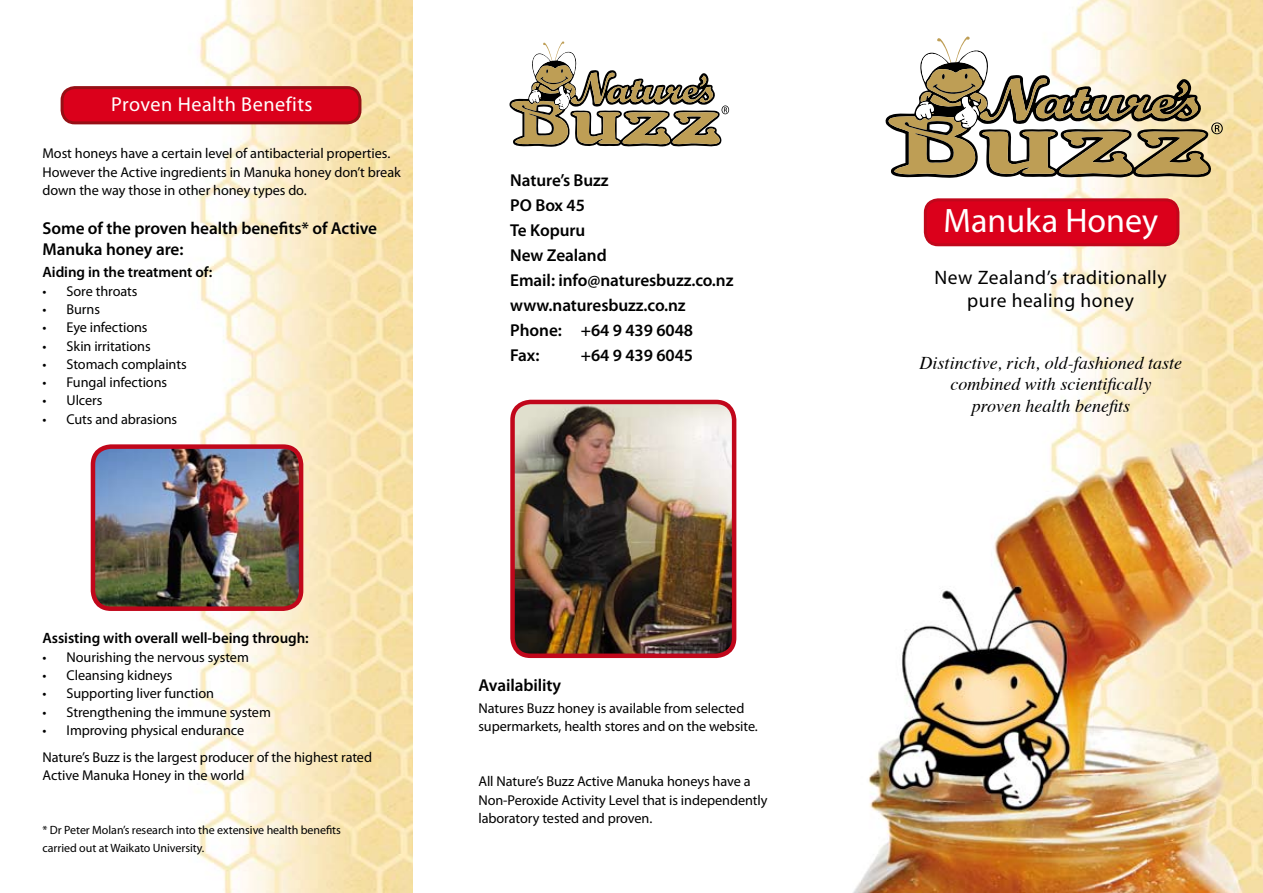
<style>
.page{position:relative;width:1263px;height:893px;background:#fff}
.page>*{position:absolute;margin:0;border:0;box-sizing:border-box;transform-origin:0 0}
.t1{font:34.05px "Myriad";color:#fff}
.t2{font:20.25px "Myriad";letter-spacing:.025em;color:#fff}
.t3{font:19.5px/23.4px "Myriad";letter-spacing:.025em;color:#000;text-align:center}
.t4{font:italic 18px/21.6px "Times";color:#000;text-align:center}
.t5{font:600 17.25px/24.9px "Myriad Pro";letter-spacing:-.005em;color:#000}
.t6{font:600 15px "Myriad Pro";letter-spacing:-.005em;color:#000}
.t7{font:14.25px/18.3px "Myriad Pro";letter-spacing:-.005em;color:#000}
.t8{font:12px/18.3px "Myriad Pro";letter-spacing:-.005em;color:#000}
</style>
<div class="page">
<img style="left:60px;top:0;width:352px;height:893px">
<img style="left:853px;top:0;width:410px;height:893px">
<div style="left:62px;top:88px;width:298px;height:35px;background:#db001b;border-radius:13px"></div>
<div style="left:61px;top:86px;width:300px;height:38px;border:3px solid #970f15;border-radius:13px"></div>
<img style="left:512px;top:402px;width:222px;height:254px;border-radius:18px">
<div style="left:510px;top:400px;width:226px;height:258px;border:4px solid #c1071b;border-radius:18px"></div>
<svg style="left:509px;top:41px;width:220px;height:106px"></svg>
<div style="left:925px;top:200px;width:253px;height:45px;background:#db001b;border-radius:13px"></div>
<div style="left:924px;top:198px;width:255px;height:48px;border:3px solid #c1071b;border-radius:13px"></div>
<svg style="left:885px;top:37px;width:338px;height:141px"></svg>
<img style="left:93px;top:447px;width:208px;height:162px;border-radius:18px">
<div style="left:91px;top:444px;width:212px;height:167px;border:4px solid #c1071b;border-radius:18px"></div>
<h2 class="t2" style="left:111px;top:94px;width:203px">Proven Health Benefits</h2>
<p class="t7" style="left:43px;top:144px;width:360px">Most honeys have a certain level of antibacterial properties.<br>However the Active ingredients in Manuka honey don’t break down the way those in other honey types do.</p>
<p class="t5" style="left:43px;top:217px;width:336px;line-height:20.7px">Some of the proven health benefits* of Active<br>Manuka honey are:</p>
<p class="t6" style="left:43px;top:263px;width:171px">Aiding in the treatment of:</p>
<p class="t7" style="left:43px;top:281px;width:96px">• Sore throats</p>
<p class="t7" style="left:43px;top:300px;width:59px">• Burns</p>
<p class="t7" style="left:43px;top:318px;width:107px">• Eye infections</p>
<p class="t7" style="left:43px;top:336px;width:110px">• Skin irritations</p>
<p class="t7" style="left:43px;top:355px;width:146px">• Stomach complaints</p>
<p class="t7" style="left:43px;top:373px;width:126px">• Fungal infections</p>
<p class="t7" style="left:43px;top:391px;width:61px">• Ulcers</p>
<p class="t7" style="left:43px;top:410px;width:136px">• Cuts and abrasions</p>
<p class="t5" style="left:510px;top:168px;width:225px">Nature’s Buzz<br>PO Box 45<br>Te Kopuru<br>New Zealand<br>Email: info@naturesbuzz.co.nz www.naturesbuzz.co.nz<br>Phone: +64 9 439 6048<br>Fax:</p>
<p class="t5" style="left:581px;top:342px;width:114px">+64 9 439 6045</p>
<p class="t6" style="left:43px;top:629px;width:268px">Assisting with overall well-being through:</p>
<p class="t7" style="left:43px;top:647px;width:208px">• Nourishing the nervous system</p>
<p class="t7" style="left:43px;top:666px;width:131px">• Cleansing kidneys</p>
<p class="t7" style="left:43px;top:684px;width:173px">• Supporting liver function</p>
<p class="t7" style="left:43px;top:702px;width:230px">• Strengthening the immune system</p>
<p class="t7" style="left:43px;top:716px;width:331px;line-height:26.8px">• Improving physical endurance<br>Nature’s Buzz is the largest producer of the highest rated</p>
<p class="t7" style="left:43px;top:766px;width:204px">Active Manuka Honey in the world</p>
<p class="t8" style="left:43px;top:820px;width:300px">* Dr Peter Molan’s research into the extensive health benefits carried out at Waikato University.</p>
<p class="t5" style="left:478px;top:672px;width:84px">Availability</p>
<p class="t7" style="left:478px;top:699px;width:281px">Natures Buzz honey is available from selected supermarkets, health stores and on the website.</p>
<p class="t7" style="left:478px;top:772px;width:291px">All Nature’s Buzz Active Manuka honeys have a<br>Non-Peroxide Activity Level that is independently laboratory tested and proven.</p>
<h1 class="t1" style="left:944px;top:204px;width:216px">Manuka Honey</h1>
<h3 class="t3" style="left:935px;top:266px;width:233px">New Zealand’s traditionally pure healing honey</h3>
<p class="t4" style="left:920px;top:351px;width:264px">Distinctive, rich, old-fashioned taste combined with scientifically<br>proven health benefits</p>
</div>
